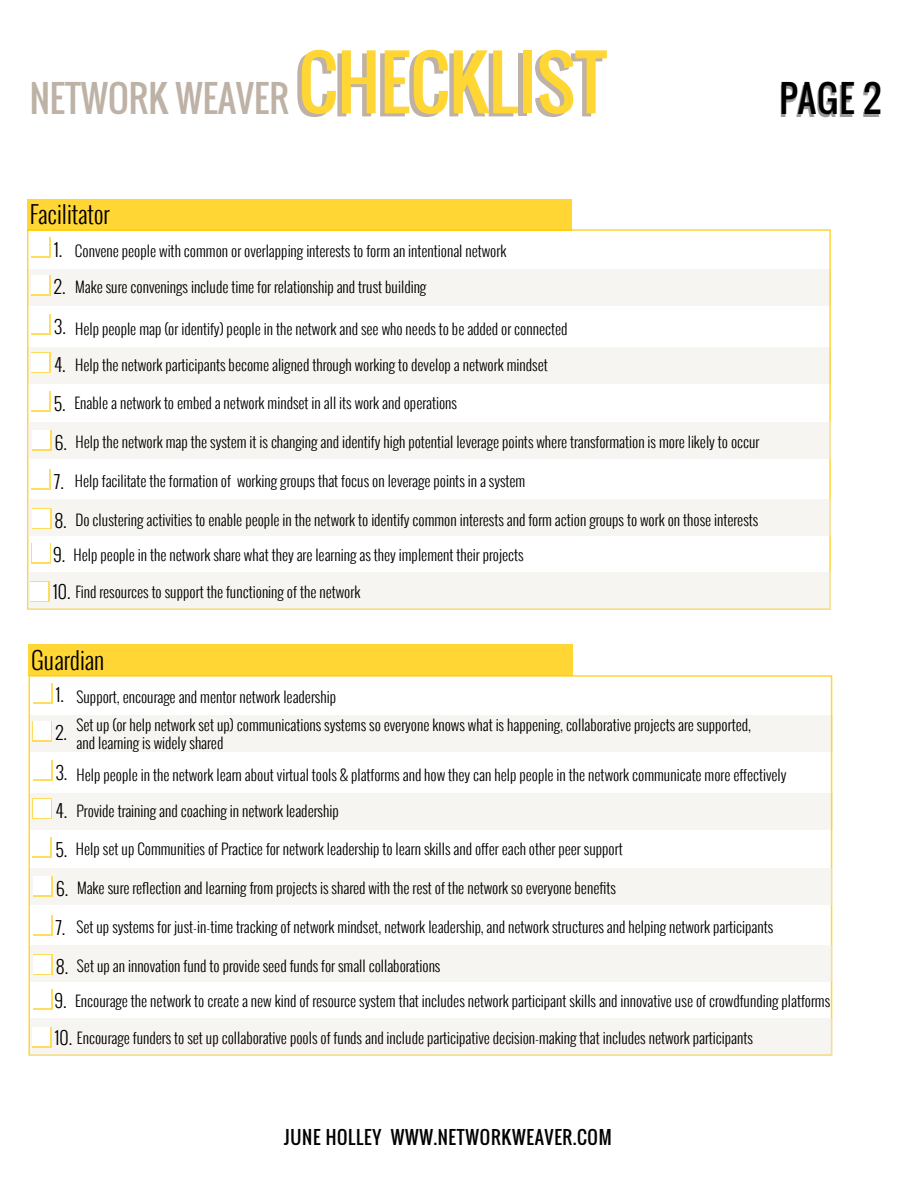
<style>
.page{position:relative;width:918px;height:1188px;background:#fff}
.page>*{position:absolute;margin:0;border:0;box-sizing:border-box;transform-origin:0 0}
.t1{font:36px "Oswald";color:#beb1a5}
.t2{font:36px "Oswald";color:#000}
.t3{font:300 24px "Oswald";color:#000}
.t4{font:18px "Oswald";letter-spacing:.04em;color:#000}
.t5{font:300 18px/38.8px "Oswald";color:#000}
.t6{font:300 15px/28.7px "Oswald";color:#000}
.s1{font-size:72px;color:#ffd633}
.s2{font-size:18px}
</style>
<div class="page">
<div style="left:31px;top:237px;width:20px;height:21px;background:#ffde5f"></div>
<div style="left:32px;top:238px;width:17px;height:18px;background:#fff"></div>
<div style="left:28px;top:269px;width:803px;height:37px;background:#f6f5f2"></div>
<div style="left:28px;top:347px;width:803px;height:37px;background:#f6f5f2"></div>
<div style="left:27px;top:199px;width:544px;height:31px;background:#ffd633"></div>
<div style="left:28px;top:422px;width:803px;height:37px;background:#f6f5f2"></div>
<div style="left:31px;top:275px;width:19px;height:21px;background:#fedd5d"></div>
<div style="left:32px;top:275px;width:17px;height:19px;background:#fff"></div>
<div style="left:31px;top:353px;width:19px;height:20px;background:#fff"></div>
<div style="left:31px;top:314px;width:20px;height:21px;background:#ffde5f"></div>
<div style="left:32px;top:315px;width:17px;height:18px;background:#fff"></div>
<svg style="left:31px;top:391px;width:19px;height:21px"></svg>
<div style="left:31px;top:392px;width:17px;height:18px;background:#fff"></div>
<svg style="left:32px;top:430px;width:19px;height:21px"></svg>
<div style="left:32px;top:431px;width:17px;height:18px;background:#fff"></div>
<div style="left:32px;top:469px;width:19px;height:21px;background:#ffde5f"></div>
<div style="left:32px;top:470px;width:17px;height:18px;background:#fff"></div>
<div style="left:28px;top:500px;width:803px;height:36px;background:#f6f5f2"></div>
<div style="left:32px;top:509px;width:19px;height:20px;background:#fff"></div>
<div style="left:28px;top:572px;width:803px;height:37px;background:#f6f5f2"></div>
<svg style="left:31px;top:582px;width:19px;height:20px"></svg>
<div style="left:31px;top:582px;width:17px;height:18px;background:#fff"></div>
<svg style="left:33px;top:683px;width:19px;height:21px"></svg>
<div style="left:33px;top:684px;width:17px;height:18px;background:#fff"></div>
<div style="left:30px;top:715px;width:802px;height:37px;background:#f6f5f2"></div>
<div style="left:30px;top:793px;width:802px;height:37px;background:#f6f5f2"></div>
<div style="left:28px;top:645px;width:545px;height:31px;background:#ffd633"></div>
<div style="left:30px;top:868px;width:802px;height:37px;background:#f6f5f2"></div>
<svg style="left:33px;top:721px;width:19px;height:21px"></svg>
<div style="left:33px;top:721px;width:17px;height:18px;background:#fff"></div>
<div style="left:33px;top:799px;width:19px;height:20px;background:#fff"></div>
<svg style="left:33px;top:760px;width:19px;height:21px"></svg>
<div style="left:33px;top:761px;width:17px;height:18px;background:#fff"></div>
<div style="left:33px;top:837px;width:19px;height:21px;background:#ffde5f"></div>
<div style="left:33px;top:838px;width:17px;height:18px;background:#fff"></div>
<div style="left:34px;top:876px;width:19px;height:21px;background:#fedd5d"></div>
<div style="left:34px;top:877px;width:17px;height:18px;background:#fff"></div>
<svg style="left:33px;top:915px;width:19px;height:21px"></svg>
<div style="left:33px;top:916px;width:17px;height:18px;background:#fff"></div>
<div style="left:30px;top:946px;width:802px;height:36px;background:#f6f5f2"></div>
<svg style="left:34px;top:955px;width:19px;height:20px"></svg>
<div style="left:34px;top:955px;width:17px;height:18px;background:#fff"></div>
<svg style="left:33px;top:989px;width:20px;height:20px"></svg>
<div style="left:34px;top:989px;width:17px;height:18px;background:#fff"></div>
<div style="left:30px;top:1018px;width:802px;height:37px;background:#f6f5f2"></div>
<svg style="left:32px;top:1027px;width:19px;height:21px"></svg>
<div style="left:32px;top:1028px;width:17px;height:18px;background:#fff"></div>
<h1 class="t1" style="left:30px;top:72px;width:579px">NETWORK WEAVER <span class="s1">CHECKLIST</span></h1>
<h1 class="t2" style="left:780px;top:72px;width:103px">PAGE 2</h1>
<h2 class="t3" style="left:30px;top:197px;width:82px">Facilitator</h2>
<p class="t6" style="left:54px;top:236px;width:454px"><span class="s2">1.</span> Convene people with common or overlapping interests to form an intentional network</p>
<p class="t6" style="left:75px;top:272px;width:353px">Make sure convenings include time for relationship and trust building</p>
<p class="t6" style="left:75px;top:314px;width:494px">Help people map (or identify) people in the network and see who needs to be added or connected</p>
<p class="t6" style="left:75px;top:351px;width:474px">Help the network participants become aligned through working to develop a network mindset</p>
<p class="t6" style="left:74px;top:389px;width:384px">Enable a network to embed a network mindset in all its work and operations</p>
<p class="t6" style="left:76px;top:427px;width:686px">Help the network map the system it is changing and identify high potential leverage points where transformation is more likely to occur</p>
<p class="t5" style="left:54px;top:267px;width:13px">2.</p>
<p class="t5" style="left:54px;top:307px;width:13px">3.</p>
<p class="t5" style="left:55px;top:345px;width:12px">4.</p>
<p class="t5" style="left:54px;top:384px;width:15px">5.<br>6.</p>
<p class="t6" style="left:54px;top:467px;width:473px"><span class="s2">7.</span> Help facilitate the formation of working groups that focus on leverage points in a system</p>
<p class="t6" style="left:55px;top:506px;width:705px"><span class="s2">8.</span> Do clustering activities to enable people in the network to identify common interests and form action groups to work on those interests</p>
<p class="t6" style="left:53px;top:540px;width:472px"><span class="s2">9.</span> Help people in the network share what they are learning as they implement their projects</p>
<p class="t6" style="left:53px;top:577px;width:309px"><span class="s2">10.</span> Find resources to support the functioning of the network</p>
<h2 class="t3" style="left:31px;top:642px;width:75px">Guardian</h2>
<p class="t6" style="left:77px;top:682px;width:676px;text-indent:-21px"><span class="s2">1.</span> Support, encourage and mentor network leadership<br>Set up (or help network set up) communications systems so everyone knows what is happening, collaborative projects are supported,</p>
<p class="t6" style="left:77px;top:727px;width:711px;line-height:31.2px">and learning is widely shared<br>Help people in the network learn about virtual tools &amp; platforms and how they can help people in the network communicate more effectively</p>
<p class="t6" style="left:77px;top:797px;width:264px">Provide training and coaching in network leadership</p>
<p class="t6" style="left:76px;top:835px;width:548px">Help set up Communities of Practice for network leadership to learn skills and offer each other peer support</p>
<p class="t6" style="left:77px;top:873px;width:540px">Make sure reflection and learning from projects is shared with the rest of the network so everyone benefits</p>
<p class="t5" style="left:55px;top:713px;width:13px">2.</p>
<p class="t5" style="left:56px;top:753px;width:13px">3.</p>
<p class="t5" style="left:56px;top:791px;width:12px">4.</p>
<p class="t5" style="left:55px;top:830px;width:15px">5.<br>6.</p>
<p class="t6" style="left:56px;top:912px;width:719px"><span class="s2">7.</span> Set up systems for just-in-time tracking of network mindset, network leadership, and network structures and helping network participants</p>
<p class="t6" style="left:56px;top:952px;width:386px"><span class="s2">8.</span> Set up an innovation fund to provide seed funds for small collaborations</p>
<p class="t6" style="left:55px;top:986px;width:777px"><span class="s2">9.</span> Encourage the network to create a new kind of resource system that includes network participant skills and innovative use of crowdfunding platforms</p>
<p class="t6" style="left:55px;top:1023px;width:700px"><span class="s2">10.</span> Encourage funders to set up collaborative pools of funds and include participative decision-making that includes network participants</p>
<p class="t4" style="left:284px;top:1123px;width:329px">JUNE HOLLEY WWW.NETWORKWEAVER.COM</p>
</div>
